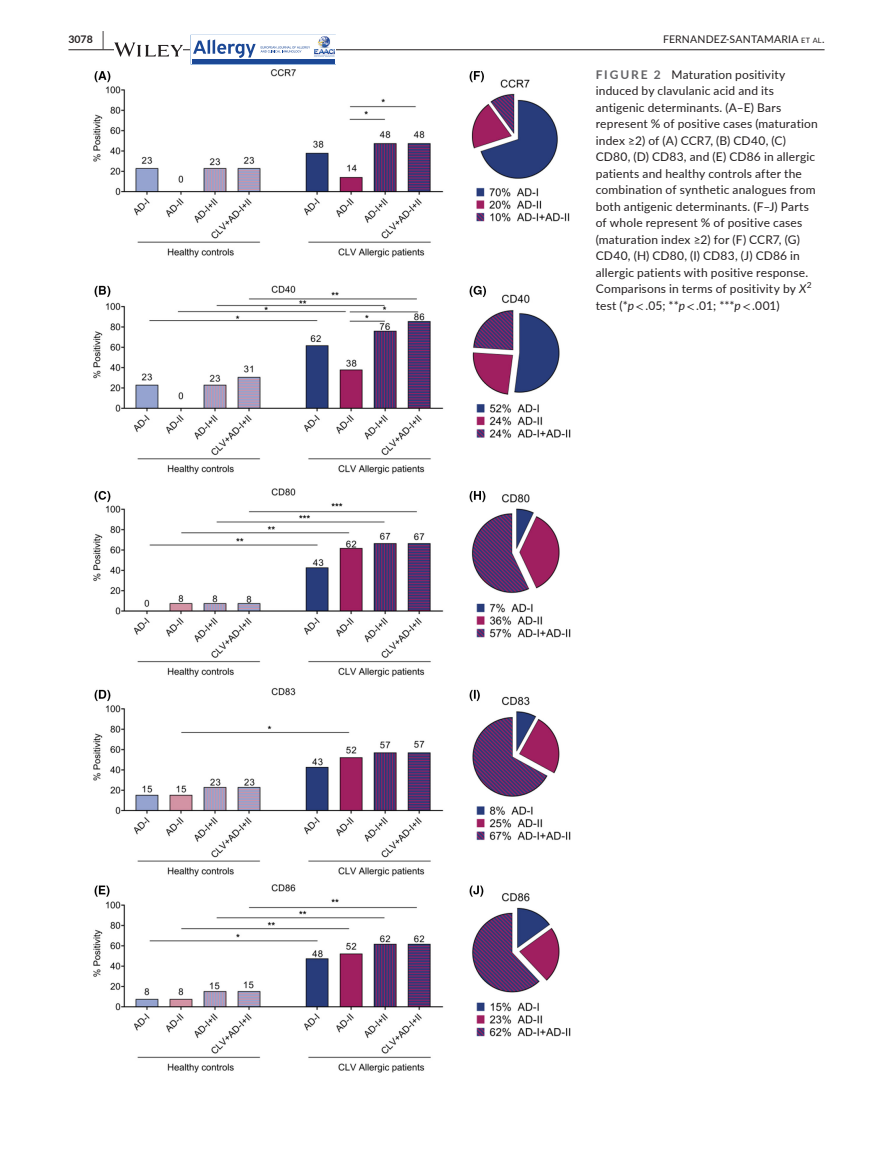
<style>
.page{position:relative;width:893px;height:1174px;background:#fff}
.page>*{position:absolute;margin:0;border:0;box-sizing:border-box;transform-origin:0 0}
.t1{font:12px/16.5px "Lato";letter-spacing:.015em;color:#231f20}
.t2{font:10.5px "Lato";letter-spacing:.02em;color:#231f20}
.t3{font:700 10.5px "Lato";color:#231f20}
.t4{font:8.4px "Lato";color:#231f20}
.s1{font-size:19.5px}
.s2{font-size:7.35px}
.s3{font-weight:700;color:#636366}
.s4{font-style:italic}
.s5{font-family:"STIX"}
</style>
<div class="page">
<hr style="left:68px;top:49px;width:756px;height:1px;background:#231f20">
<svg style="left:114px;top:42px;width:69px;height:15px"></svg>
<svg style="left:191px;top:39px;width:145px;height:26px"></svg>
<div style="left:192px;top:59px;width:142px;height:5px;background:#1b4896"></div>
<img style="left:313px;top:36px;width:22px;height:22px">
<img style="left:94px;top:69px;width:476px;height:1003px">
<p class="t3" style="left:68px;top:31px;width:37px">3078 <span class="s1">|</span></p>
<p class="t2" style="left:663px;top:31px;width:163px">FERNANDEZ-SANTAMARIA <span class="s2">et al</span>.</p>
<p class="t1" style="left:596px;top:66px;width:224px"><span class="s3">FIGURE 2</span> Maturation positivity induced by clavulanic acid and its antigenic determinants. (A–E) Bars represent % of positive cases (maturation index ≥2) of (A) CCR7, (B) CD40, (C)<br>CD80, (D) CD83, and (E) CD86 in allergic patients and healthy controls after the combination of synthetic analogues from both antigenic determinants. (F–J) Parts of whole represent % of positive cases (maturation index ≥2) for (F) CCR7, (G)<br>CD40, (H) CD80, (I) CD83, (J) CD86 in allergic patients with positive response.<br>Comparisons in terms of positivity by <span class="s4">X</span></p>
<p class="t4" style="left:807px;top:279px;width:6px">2</p>
<p class="t1" style="left:596px;top:297px;width:185px">test (*<span class="s4">p</span><span class="s5">&lt;</span> .05; **<span class="s4">p</span><span class="s5">&lt;</span> .01; ***<span class="s4">p</span><span class="s5">&lt;</span> .001)</p>
</div>
